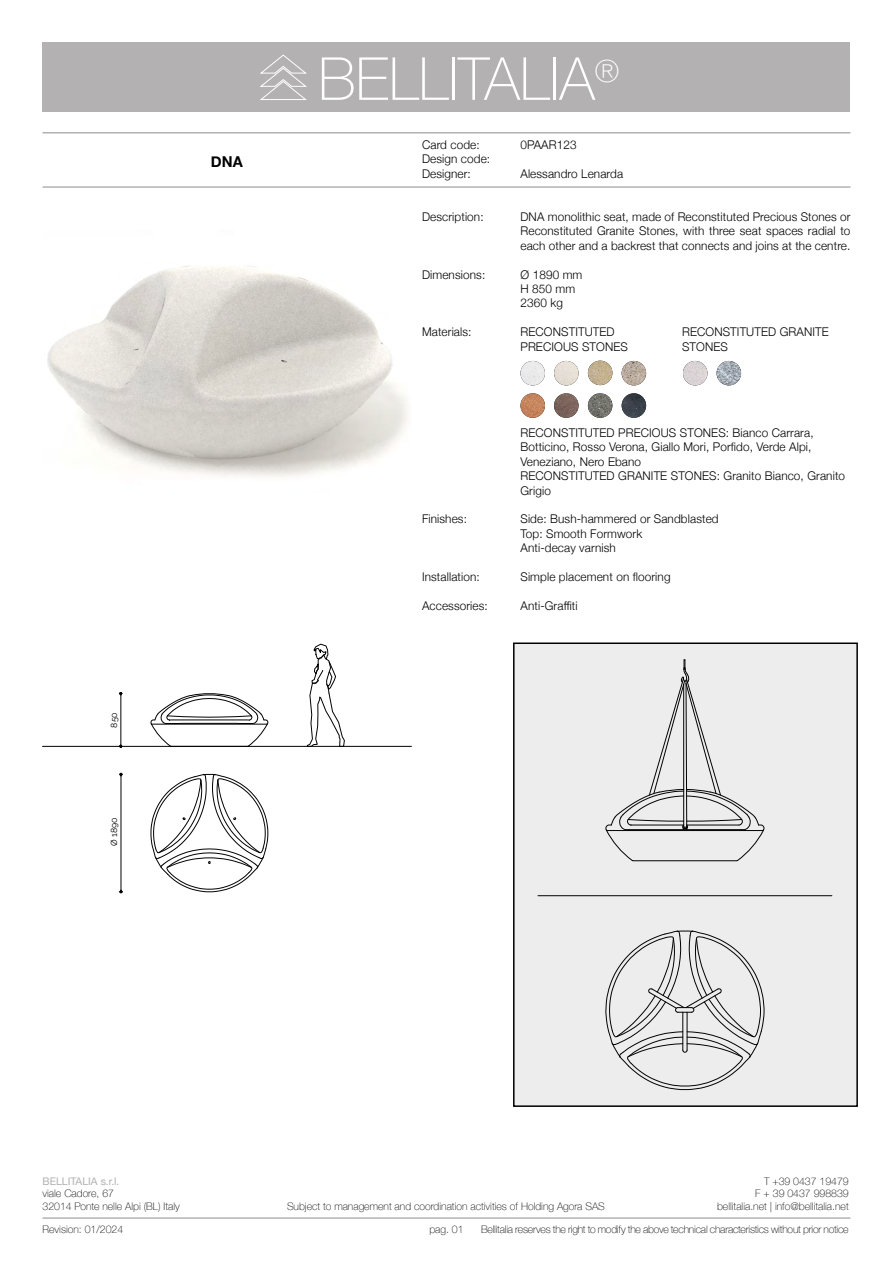
<style>
.page{position:relative;width:893px;height:1263px;background:#fff}
.page>*{position:absolute;margin:0;border:0;box-sizing:border-box;transform-origin:0 0}
.t1{font:100 59.4px "Helvetica Neue";color:#fff}
.t2{font:700 15px "Helvetica Neue";color:#000}
.t3{font:300 12px/14.4px "Helvetica Neue";letter-spacing:.01em;color:#000}
.t4{font:100 10.5px/12.6px "Helvetica Neue";color:#000;text-align:right}
.t5{font:100 10.5px "Helvetica Neue";letter-spacing:-.02em;color:#000}
.t6{font:10.5px "Helvetica Neue";color:#b2b1b1}
.t7{font:8.7px "Raleway";color:#020203}
</style>
<div class="page">
<div style="left:43px;top:42px;width:807px;height:69px;background:#b3b1b1"></div>
<hr style="left:43px;top:132px;width:807px;height:1px;background:#b3b1b1">
<hr style="left:43px;top:186px;width:807px;height:2px;background:#b3b1b1">
<img style="left:622px;top:393px;width:24px;height:25px;border-radius:12px">
<img style="left:520px;top:393px;width:25px;height:25px;border-radius:12px">
<img style="left:554px;top:393px;width:24px;height:25px;border-radius:12px">
<img style="left:588px;top:393px;width:24px;height:25px;border-radius:12px">
<img style="left:622px;top:361px;width:24px;height:24px;border-radius:12px">
<img style="left:520px;top:361px;width:25px;height:24px;border-radius:12px">
<img style="left:554px;top:361px;width:24px;height:24px;border-radius:12px">
<img style="left:588px;top:361px;width:24px;height:24px;border-radius:12px">
<img style="left:683px;top:361px;width:24px;height:24px;border-radius:12px">
<img style="left:717px;top:361px;width:24px;height:24px">
<img style="left:47px;top:265px;width:361px;height:212px">
<svg style="left:260px;top:54px;width:47px;height:46px"></svg>
<hr style="left:43px;top:746px;width:368px;height:1px;background:#010202">
<svg style="left:307px;top:644px;width:38px;height:103px"></svg>
<svg style="left:151px;top:774px;width:117px;height:118px"></svg>
<svg style="left:151px;top:693px;width:117px;height:54px"></svg>
<hr style="left:121px;top:695px;width:1px;height:49px;background:#020203">
<hr style="left:121px;top:776px;width:1px;height:114px;background:#020203">
<div style="left:514px;top:643px;width:343px;height:463px;background:#ededed"></div>
<div style="left:513px;top:642px;width:345px;height:465px;border:2px solid #000"></div>
<svg style="left:605px;top:659px;width:160px;height:202px"></svg>
<svg style="left:605px;top:930px;width:160px;height:160px"></svg>
<hr style="left:538px;top:895px;width:294px;height:1px;background:#010202">
<hr style="left:43px;top:1217px;width:807px;height:2px;background:#b3b1b1">
<p class="t7" style="left:109px;top:727px;width:17px;rotate:-90deg">850</p>
<p class="t7" style="left:109px;top:846px;width:30px;rotate:-90deg">Ø 1890</p>
<p class="t2" style="left:211px;top:150px;width:34px">DNA</p>
<h1 class="t1" style="left:318px;top:34px;width:303px">BELLITALIA<sup>®</sup></h1>
<p class="t3" style="left:422px;top:137px;width:70px">Card code:<br>Design code:<br>Designer:</p>
<p class="t3" style="left:422px;top:209px;width:63px">Description:</p>
<p class="t3" style="left:422px;top:266px;width:65px">Dimensions:</p>
<p class="t3" style="left:422px;top:324px;width:51px">Materials:</p>
<p class="t3" style="left:422px;top:511px;width:46px">Finishes:</p>
<p class="t3" style="left:422px;top:569px;width:59px">Installation:</p>
<p class="t3" style="left:422px;top:597px;width:67px">Accessories:</p>
<p class="t3" style="left:520px;top:137px;width:58px">0PAAR123</p>
<p class="t3" style="left:520px;top:165px;width:104px">Alessandro Lenarda</p>
<p class="t3" style="left:520px;top:209px;width:331px;text-align:justify">DNA monolithic seat, made of Reconstituted Precious Stones or Reconstituted Granite Stones, with three seat spaces radial to each other and a backrest that connects and joins at the centre.</p>
<p class="t3" style="left:520px;top:266px;width:63px">Ø 1890 mm<br>H 850 mm<br>2360 kg</p>
<p class="t3" style="left:520px;top:324px;width:96px">RECONSTITUTED</p>
<p class="t3" style="left:682px;top:324px;width:148px">RECONSTITUTED GRANITE</p>
<p class="t3" style="left:520px;top:338px;width:109px">PRECIOUS STONES</p>
<p class="t3" style="left:682px;top:338px;width:47px">STONES</p>
<p class="t3" style="left:520px;top:425px;width:326px">RECONSTITUTED PRECIOUS STONES: Bianco Carrara, Botticino, Rosso Verona, Giallo Mori, Porfido, Verde Alpi, Veneziano, Nero Ebano<br>RECONSTITUTED GRANITE STONES: Granito Bianco, Granito Grigio</p>
<p class="t3" style="left:520px;top:511px;width:200px">Side: Bush-hammered or Sandblasted<br>Top: Smooth Formwork<br>Anti-decay varnish</p>
<p class="t3" style="left:520px;top:569px;width:152px">Simple placement on flooring</p>
<p class="t3" style="left:520px;top:597px;width:59px">Anti-Graffiti</p>
<p class="t6" style="left:43px;top:1173px;width:79px">BELLITALIA s.r.l.</p>
<p class="t4" style="left:43px;top:1187px;width:139px;text-align:left">viale Cadore, 67<br>32014 Ponte nelle Alpi (BL) Italy</p>
<p class="t4" style="left:287px;top:1199px;width:319px">Subject to management and coordination activities of Holding Agora SAS</p>
<p class="t4" style="left:717px;top:1174px;width:133px">T +39 0437 19479<br>F + 39 0437 998839 bellitalia.net | info@bellitalia.net</p>
<p class="t4" style="left:43px;top:1222px;width:82px">Revision: 01/2024</p>
<p class="t5" style="left:481px;top:1221px;width:369px">Bellitalia reserves the right to modify the above technical characteristics without prior notice</p>
<p class="t4" style="left:429px;top:1222px;width:36px">pag. 01</p>
</div>
